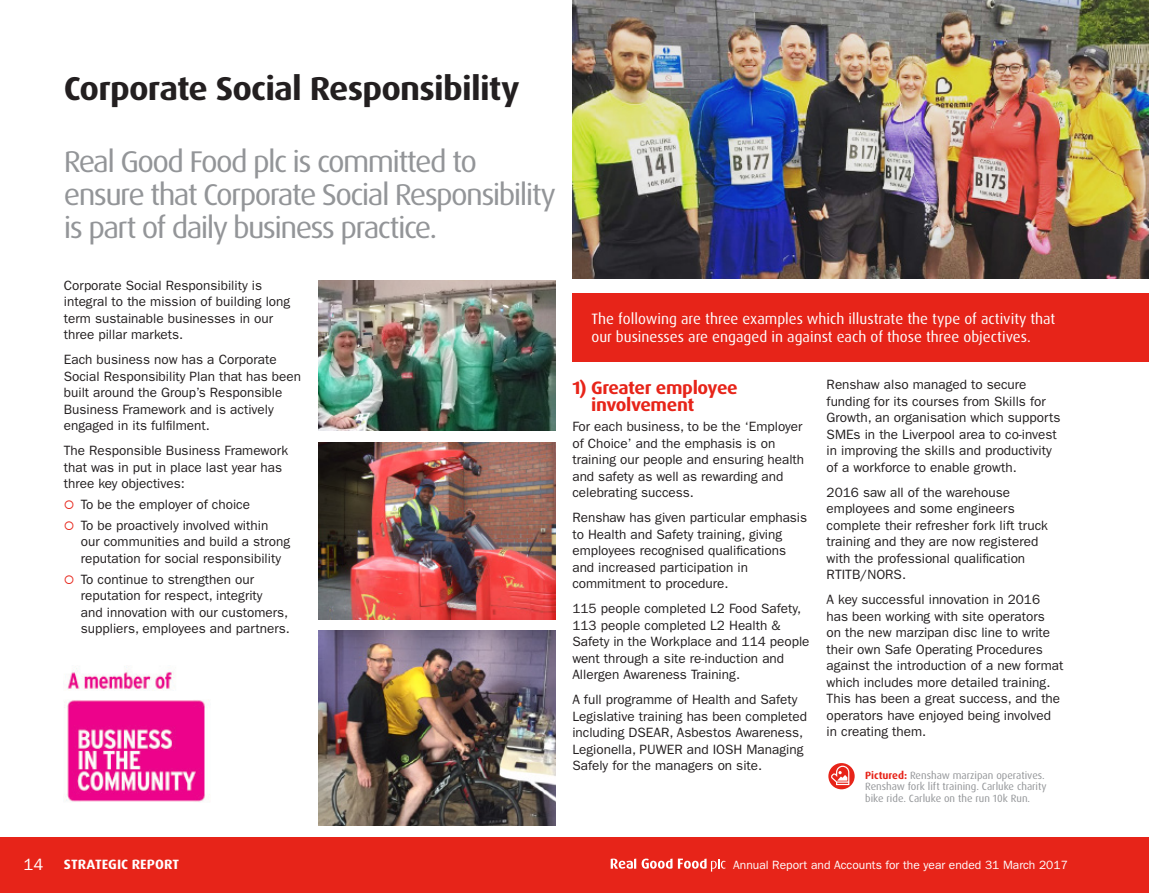
<style>
.page{position:relative;width:1149px;height:893px;background:#fff}
.page>*{position:absolute;margin:0;border:0;box-sizing:border-box;transform-origin:0 0}
.t1{font:700 33px "Dax OT";letter-spacing:-.025em;color:#231f20;scale:1.05 1}
.t2{font:30px/33px "Dax OT";letter-spacing:-.05em;color:#939598;scale:1.05 1}
.t3{font:700 18px/16.5px "Dax OT";letter-spacing:-.02em;color:#e72419;scale:1.05 1}
.t4{font:16.5px "ITC Franklin Gothic Std";color:#fff}
.t5{font:15px/18px "Dax OT";color:#fff}
.t6{font:13.5px/16.5px "ITC Franklin Gothic Std";color:#231f20}
.t7{font:700 13.5px "Dax OT";letter-spacing:.005em;color:#fff;scale:1.05 1}
.t8{font:12px "ITC Franklin Gothic Std";color:#fff}
.t9{font:10.5px/11.2px "Dax OT";color:#939598}
.s1{font-weight:700;color:#e72419}
</style>
<div class="page">
<div style="left:572px;top:293px;width:576px;height:68px;background:#e72419"></div>
<img style="left:572px;top:0;width:576px;height:279px">
<img style="left:318px;top:443px;width:237px;height:177px">
<img style="left:318px;top:631px;width:237px;height:195px">
<img style="left:318px;top:280px;width:237px;height:151px">
<svg style="left:828px;top:763px;width:26px;height:26px"></svg>
<svg style="left:830px;top:766px;width:19px;height:19px"></svg>
<img style="left:64px;top:666px;width:142px;height:136px">
<div style="left:0;top:838px;width:1148px;height:55px;background:#e72419"></div>
<svg style="left:610px;top:859px;width:115px;height:13px"></svg>
<h1 class="t1" style="left:64px;top:68px;width:435px">Corporate Social Responsibility</h1>
<h2 class="t2" style="left:64px;top:146px;width:470px">Real Good Food plc is committed to ensure that Corporate Social Responsibility is part of daily business practice.</h2>
<p class="t6" style="left:64px;top:277px;width:228px">Corporate Social Responsibility is integral to the mission of building long term sustainable businesses in our three pillar markets.</p>
<p class="t6" style="left:64px;top:352px;width:239px">Each business now has a Corporate Social Responsibility Plan that has been built around the Group’s Responsible Business Framework and is actively engaged in its fulfilment.</p>
<p class="t6" style="left:64px;top:443px;width:226px">The Responsible Business Framework that was in put in place last year has three key objectives:</p>
<p class="t6" style="left:81px;top:494px;width:189px;line-height:20.7px">To be the employer of choice<br>To be proactively involved within</p>
<p class="t6" style="left:81px;top:534px;width:211px">our communities and build a strong reputation for social responsibility</p>
<p class="t6" style="left:81px;top:571px;width:210px">To continue to strengthen our reputation for respect, integrity<br>and innovation with our customers, suppliers, employees and partners.</p>
<p class="t5" style="left:591px;top:310px;width:465px">The following are three examples which illustrate the type of activity that our businesses are engaged in against each of those three objectives.</p>
<h3 class="t3" style="left:591px;top:380px;width:141px;text-indent:-19px">1) Greater employee involvement</h3>
<p class="t6" style="left:572px;top:418px;width:233px">For each business, to be the ‘Employer of Choice’ and the emphasis is on training our people and ensuring health and safety as well as rewarding and celebrating success.</p>
<p class="t6" style="left:572px;top:509px;width:236px">Renshaw has given particular emphasis to Health and Safety training, giving employees recognised qualifications and increased participation in commitment to procedure.</p>
<p class="t6" style="left:572px;top:600px;width:239px">115 people completed L2 Food Safety, 113 people completed L2 Health &amp; Safety in the Workplace and 114 people went through a site re-induction and Allergen Awareness Training.</p>
<p class="t6" style="left:572px;top:691px;width:236px">A full programme of Health and Safety Legislative training has been completed including DSEAR, Asbestos Awareness, Legionella, PUWER and IOSH Managing Safely for the managers on site.</p>
<p class="t6" style="left:826px;top:376px;width:235px">Renshaw also managed to secure funding for its courses from Skills for Growth, an organisation which supports SMEs in the Liverpool area to co-invest in improving the skills and productivity of a workforce to enable growth.</p>
<p class="t6" style="left:826px;top:484px;width:223px">2016 saw all of the warehouse employees and some engineers complete their refresher fork lift truck training and they are now registered with the professional qualification<br>RTITB/NORS.</p>
<p class="t6" style="left:826px;top:591px;width:238px">A key successful innovation in 2016 has been working with site operators<br>on the new marzipan disc line to write their own Safe Operating Procedures against the introduction of a new format which includes more detailed training.<br>This has been a great success, and the operators have enjoyed being involved in creating them.</p>
<p class="t9" style="left:864px;top:770px;width:183px"><span class="s1">Pictured:</span> Renshaw marzipan operatives.<br>Renshaw fork lift training. Carluke charity bike ride. Carluke on the run 10k Run.</p>
<p class="t4" style="left:23px;top:855px;width:21px">14</p>
<p class="t7" style="left:64px;top:855px;width:111px">STRATEGIC REPORT</p>
<p class="t8" style="left:733px;top:858px;width:336px">Annual Report and Accounts for the year ended 31 March 2017</p>
</div>
